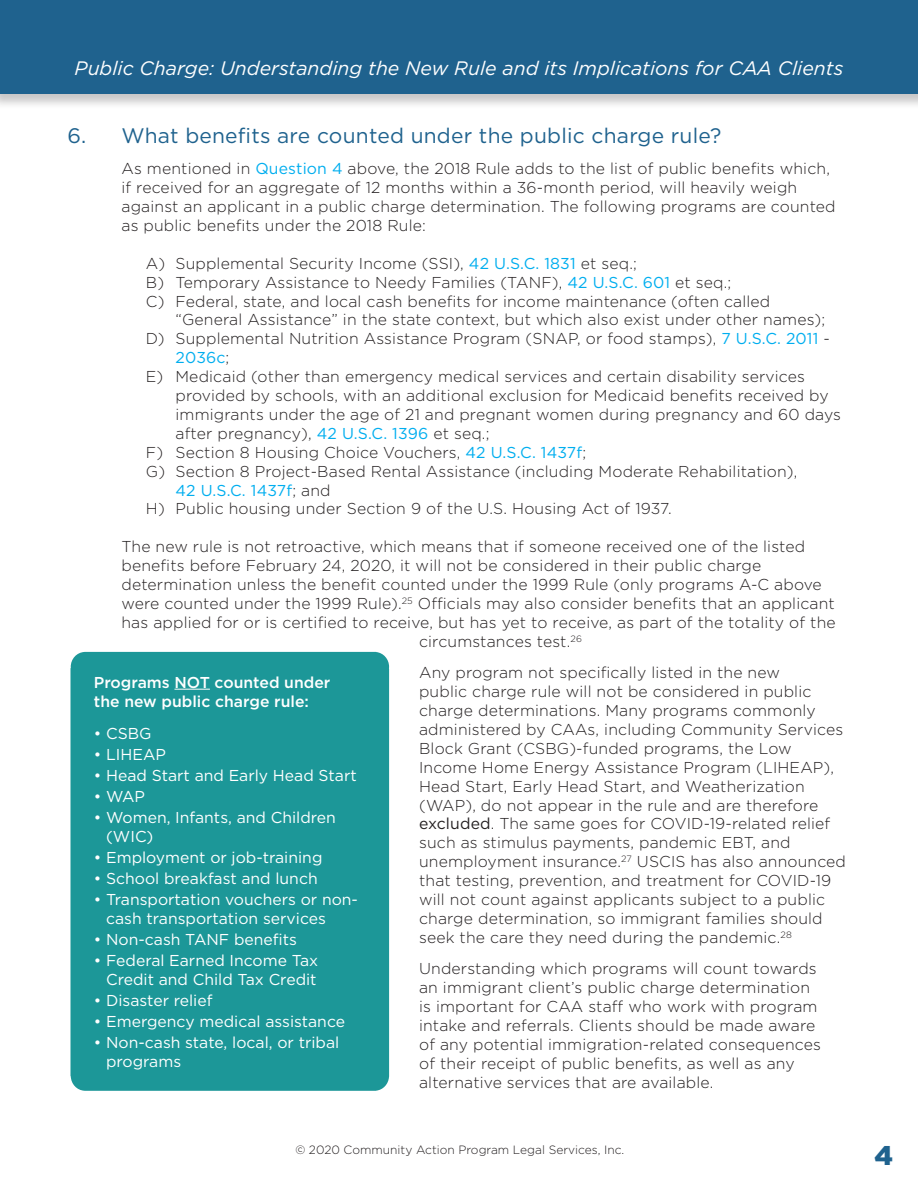
<style>
.page{position:relative;width:918px;height:1188px;background:#fff}
.page>*{position:absolute;margin:0;border:0;box-sizing:border-box;transform-origin:0 0}
.t1{font:900 27px "Gotham";color:#1f628e}
.t2{font:21px "Gotham";letter-spacing:.01em;color:#1f628e}
.t3{font:italic 19.5px "Gotham";color:#fff}
.t4{font:300 15.75px/18.9px "Gotham";letter-spacing:.01em;color:#231f20}
.t5{font:15.75px/18.9px "Gotham";color:#fff}
.t6{font:500 15.75px/19.5px "Gotham";color:#fff}
.t7{font:300 12px "Gotham";color:#231f20}
.s1{font-weight:400;color:#00aeef}
.s2{font-weight:400}
</style>
<div class="page">
<div style="left:0;top:0;width:918px;height:109px;background:#231f20;opacity:.25"></div>
<div style="left:0;top:0;width:918px;height:94px;background:#1f628e"></div>
<div style="left:70px;top:652px;width:319px;height:439px;background:#1c9798"></div>
<hr style="left:174px;top:689px;width:36px;height:1px;background:#fff">
<p class="t3" style="left:75px;top:58px;width:770px">Public Charge: Understanding the New Rule and its Implications for CAA Clients</p>
<p class="t2" style="left:68px;top:122px;width:656px">6. What benefits are counted under the public charge rule?</p>
<p class="t4" style="left:122px;top:159px;width:716px">As mentioned in <span class="s1">Question 4</span> above, the 2018 Rule adds to the list of public benefits which, if received for an aggregate of 12 months within a 36-month period, will heavily weigh against an applicant in a public charge determination. The following programs are counted as public benefits under the 2018 Rule:</p>
<p class="t4" style="left:146px;top:253px;width:492px">A) Supplemental Security Income (SSI), <span class="s1">42 U.S.C. 1831</span> et seq.;</p>
<p class="t4" style="left:146px;top:272px;width:587px">B) Temporary Assistance to Needy Families (TANF), <span class="s1">42 U.S.C. 601</span> et seq.;</p>
<p class="t4" style="left:146px;top:291px;width:626px">C) Federal, state, and local cash benefits for income maintenance (often called</p>
<p class="t4" style="left:176px;top:310px;width:651px">“General Assistance” in the state context, but which also exist under other names);</p>
<p class="t4" style="left:176px;top:329px;width:656px;text-indent:-30px">D) Supplemental Nutrition Assistance Program (SNAP, or food stamps), <span class="s1">7 U.S.C. 2011</span> -<br><span class="s1">2036c</span>;</p>
<p class="t4" style="left:176px;top:367px;width:667px;text-indent:-30px">E) Medicaid (other than emergency medical services and certain disability services provided by schools, with an additional exclusion for Medicaid benefits received by immigrants under the age of 21 and pregnant women during pregnancy and 60 days after pregnancy), <span class="s1">42 U.S.C. 1396</span> et seq.;</p>
<p class="t4" style="left:146px;top:442px;width:442px">F) Section 8 Housing Choice Vouchers, <span class="s1">42 U.S.C. 1437f</span>;</p>
<p class="t4" style="left:176px;top:461px;width:624px;text-indent:-30px">G) Section 8 Project-Based Rental Assistance (including Moderate Rehabilitation),<br><span class="s1">42 U.S.C. 1437f</span>; and</p>
<p class="t4" style="left:146px;top:499px;width:527px">H) Public housing under Section 9 of the U.S. Housing Act of 1937.</p>
<p class="t4" style="left:122px;top:537px;width:685px">The new rule is not retroactive, which means that if someone received one of the listed</p>
<p class="t4" style="left:122px;top:556px;width:641px">benefits before February 24, 2020, it will not be considered in their public charge</p>
<p class="t4" style="left:122px;top:575px;width:702px">determination unless the benefit counted under the 1999 Rule (only programs A-C above</p>
<p class="t4" style="left:122px;top:594px;width:715px">were counted under the 1999 Rule).<sup>25</sup> Officials may also consider benefits that an applicant</p>
<p class="t4" style="left:122px;top:612px;width:716px">has applied for or is certified to receive, but has yet to receive, as part of the totality of the</p>
<p class="t4" style="left:419px;top:631px;width:164px">circumstances test.<sup>26</sup></p>
<p class="t4" style="left:419px;top:663px;width:428px">Any program not specifically listed in the new<br>public charge rule will not be considered in public charge determinations. Many programs commonly administered by CAAs, including Community Services Block Grant (CSBG)-funded programs, the Low Income Home Energy Assistance Program (LIHEAP), Head Start, Early Head Start, and Weatherization (WAP), do not appear in the rule and are therefore <span class="s2">excluded</span>. The same goes for COVID-19-related relief such as stimulus payments, pandemic EBT, and unemployment insurance.<sup>27</sup> USCIS has also announced that testing, prevention, and treatment for COVID-19 will not count against applicants subject to a public charge determination, so immigrant families should seek the care they need during the pandemic.<sup>28</sup></p>
<p class="t4" style="left:419px;top:959px;width:403px">Understanding which programs will count towards an immigrant client’s public charge determination is important for CAA staff who work with program intake and referrals. Clients should be made aware of any potential immigration-related consequences of their receipt of public benefits, as well as any alternative services that are available.</p>
<p class="t6" style="left:94px;top:672px;width:238px">Programs NOT counted under the new public charge rule:</p>
<p class="t5" style="left:94px;top:724px;width:59px">• CSBG</p>
<p class="t5" style="left:94px;top:745px;width:74px">• LIHEAP</p>
<p class="t5" style="left:94px;top:766px;width:264px">• Head Start and Early Head Start</p>
<p class="t5" style="left:94px;top:787px;width:53px">• WAP</p>
<p class="t5" style="left:106px;top:807px;width:231px;line-height:19.5px;text-indent:-12px">• Women, Infants, and Children (WIC)</p>
<p class="t5" style="left:94px;top:848px;width:230px">• Employment or job-training</p>
<p class="t5" style="left:94px;top:869px;width:225px">• School breakfast and lunch</p>
<p class="t5" style="left:106px;top:890px;width:253px;text-indent:-12px">• Transportation vouchers or non&shy;cash transportation services</p>
<p class="t5" style="left:94px;top:930px;width:205px">• Non-cash TANF benefits</p>
<p class="t5" style="left:94px;top:951px;width:226px;text-align:right">• Federal Earned Income Tax<br>Credit and Child Tax Credit</p>
<p class="t5" style="left:94px;top:991px;width:120px">• Disaster relief</p>
<p class="t5" style="left:94px;top:1012px;width:253px">• Emergency medical assistance</p>
<p class="t5" style="left:106px;top:1033px;width:235px;text-indent:-12px">• Non-cash state, local, or tribal programs</p>
<p class="t7" style="left:295px;top:1143px;width:331px">© 2020 Community Action Program Legal Services, Inc.</p>
<p class="t1" style="left:874px;top:1139px;width:20px">4</p>
</div>
